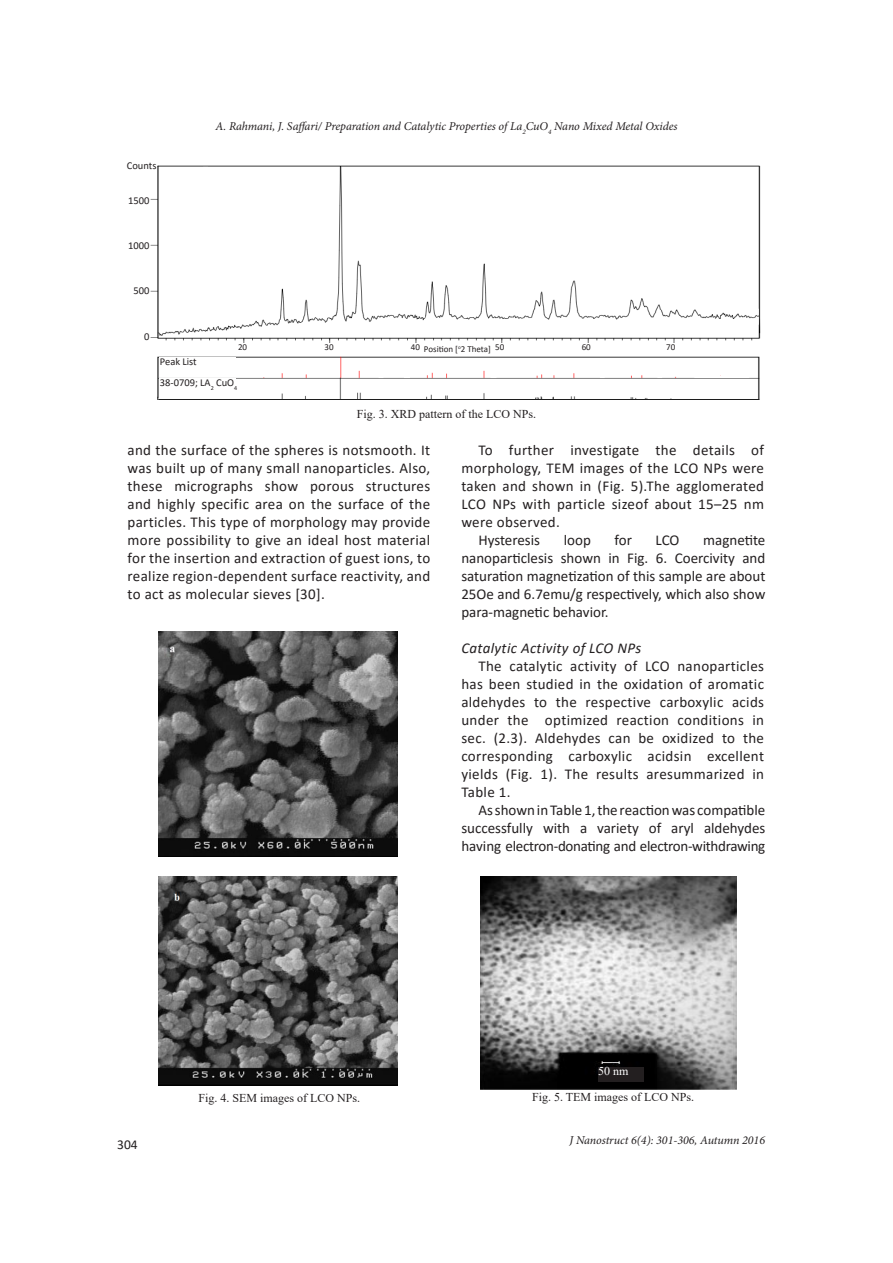
<style>
.page{position:relative;width:893px;height:1263px;background:#fff}
.page>*{position:absolute;margin:0;border:0;box-sizing:border-box;transform-origin:0 0}
._08_Article_Text{font:15px/18px "Calibri";letter-spacing:.01em;color:#231f20;text-align:justify}
._08_Article_Text-2{font:italic 15px "Calibri";letter-spacing:.02em;color:#231f20}
.t1{font:13.5px "Calibri";color:#231f20}
.t2{font:italic 12px "Minion Pro";letter-spacing:-.005em;color:#231f20}
.t3{font:12px "Times New Roman";color:#231f20}
.t4{font:12px "Times New Roman";color:#fff}
.t5{font:10.5px "Calibri";color:#231f20}
.t6{font:9px "Calibri";color:#231f20}
</style>
<div class="page">
<img style="left:150px;top:165px;width:611px;height:235px">
<img style="left:158px;top:632px;width:240px;height:224px">
<img style="left:158px;top:876px;width:240px;height:209px">
<img style="left:480px;top:876px;width:256px;height:214px">
<div style="left:141px;top:160px;width:15px;height:14px;background:#fff"></div>
<div style="left:159px;top:378px;width:77px;height:9px;background:#fff"></div>
<div style="left:159px;top:357px;width:77px;height:8px;background:#fff"></div>
<div style="left:227px;top:344px;width:454px;height:10px;background:#fff"></div>
<div style="left:598px;top:1067px;width:45px;height:14px;background:#231f20"></div>
<p class="t5" style="left:127px;top:159px;width:31px">Counts</p>
<p class="t5" style="left:128px;top:194px;width:23px">1500</p>
<p class="t5" style="left:128px;top:239px;width:23px">1000</p>
<p class="t5" style="left:133px;top:284px;width:17px">500</p>
<p class="t5" style="left:144px;top:329px;width:7px">0</p>
<p class="t5" style="left:160px;top:354px;width:38px">Peak List</p>
<p class="t2" style="left:215px;top:118px;width:463px">A. Rahmani, J. Saffari/ Preparation and Catalytic Properties of La<sub>2</sub>CuO<sub>4</sub> Nano Mixed Metal Oxides</p>
<p class="t6" style="left:238px;top:341px;width:11px">20</p>
<p class="t6" style="left:324px;top:341px;width:11px">30</p>
<p class="t6" style="left:411px;top:341px;width:11px">40</p>
<p class="t6" style="left:495px;top:341px;width:11px">50</p>
<p class="t6" style="left:582px;top:341px;width:11px">60</p>
<p class="t6" style="left:666px;top:341px;width:11px">70</p>
<p class="t6" style="left:424px;top:342px;width:68px">Position [<sup>o</sup>2 Theta]</p>
<p class="t5" style="left:160px;top:376px;width:79px">38-0709; LA<sub>2</sub> CuO<sub>4</sub></p>
<p class="t3" style="left:357px;top:406px;width:181px">Fig. 3. XRD pattern of the LCO NPs.</p>
<p class="_08_Article_Text" style="left:128px;top:440px;width:304px">and the surface of the spheres is notsmooth. It was built up of many small nanoparticles. Also, these micrographs show porous structures and highly specific area on the surface of the particles. This type of morphology may provide more possibility to give an ideal host material for the insertion and extraction of guest ions, to realize region-dependent surface reactivity, and to act as molecular sieves [30].</p>
<p class="_08_Article_Text" style="left:461px;top:440px;width:304px;text-indent:17px">To further investigate the details of morphology, TEM images of the LCO NPs were taken and shown in (Fig. 5).The agglomerated LCO NPs with particle sizeof about 15–25 nm were observed.</p>
<p class="_08_Article_Text" style="left:478px;top:530px;width:63px">Hysteresis</p>
<p class="_08_Article_Text" style="left:564px;top:530px;width:29px">loop</p>
<p class="_08_Article_Text" style="left:615px;top:530px;width:19px">for</p>
<p class="_08_Article_Text" style="left:656px;top:530px;width:25px">LCO</p>
<p class="_08_Article_Text" style="left:461px;top:530px;width:306px;text-indent:242px">magnetite nanoparticlesis shown in Fig. 6. Coercivity and saturation magnetization of this sample are about 25Oe and 6.7emu/g respectively, which also show para-magnetic behavior.</p>
<p class="_08_Article_Text-2" style="left:461px;top:637px;width:181px">Catalytic Activity of LCO NPs</p>
<p class="_08_Article_Text" style="left:461px;top:656px;width:304px;text-indent:17px">The catalytic activity of LCO nanoparticles has been studied in the oxidation of aromatic aldehydes to the respective carboxylic acids under the optimized reaction conditions in sec. (2.3). Aldehydes can be oxidized to the corresponding carboxylic acidsin excellent yields (Fig. 1). The results aresummarized in Table 1.</p>
<p class="_08_Article_Text" style="left:461px;top:800px;width:306px;text-indent:17px">As shown in Table 1, the reaction was compatible successfully with a variety of aryl aldehydes having electron-donating and electron-withdrawing</p>
<p class="t4" style="left:598px;top:1063px;width:32px">50 nm</p>
<p class="t1" style="left:117px;top:1135px;width:22px">304</p>
<p class="t3" style="left:199px;top:1090px;width:163px">Fig. 4. SEM images of LCO NPs.</p>
<p class="t3" style="left:532px;top:1089px;width:164px">Fig. 5. TEM images of LCO NPs.</p>
<p class="t2" style="left:569px;top:1132px;width:197px">J Nanostruct 6(4): 301-306, Autumn 2016</p>
</div>
